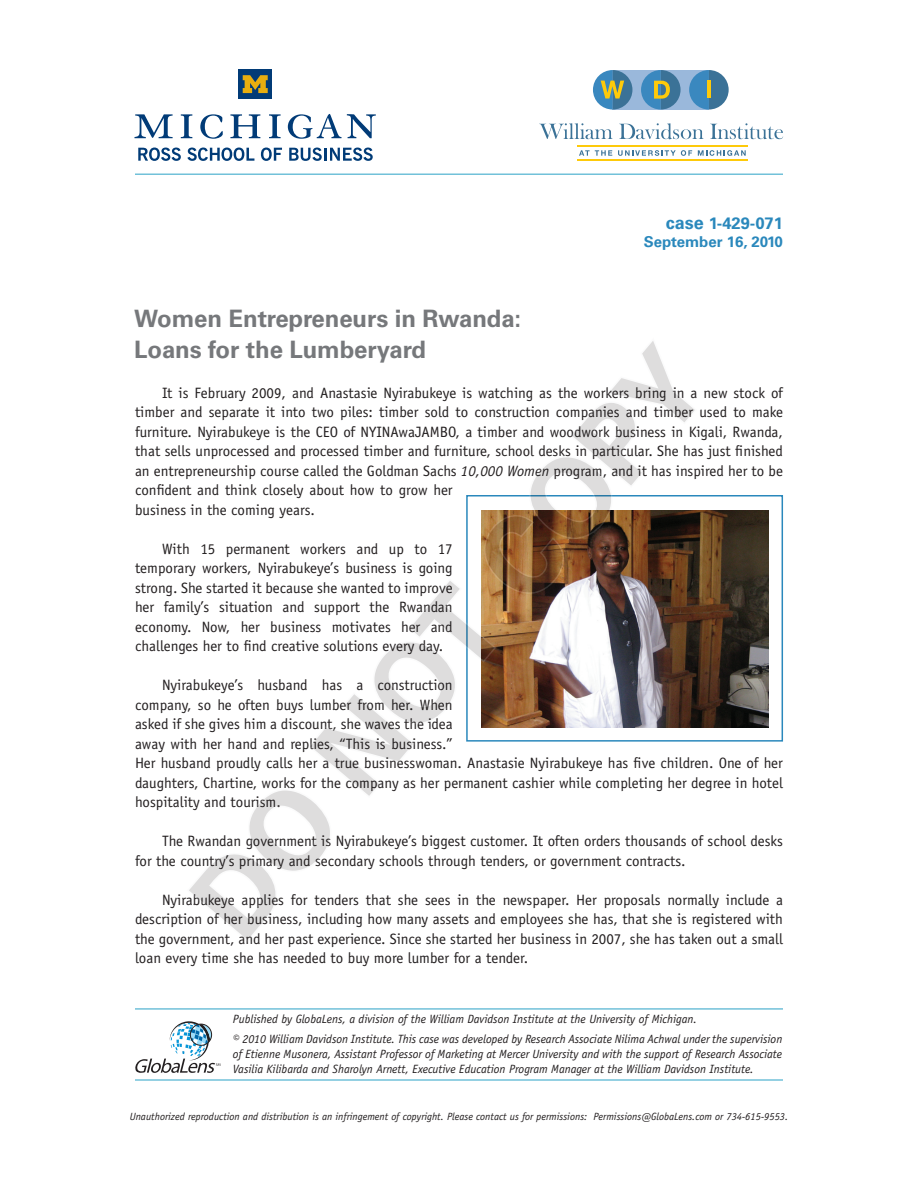
<style>
.page{position:relative;width:918px;height:1188px;background:#fff}
.page>*{position:absolute;margin:0;border:0;box-sizing:border-box;transform-origin:0 0}
.t1{font:700 106.5px "Univers LT Std";color:#231f20}
.t2{font:700 24px/31.5px "Univers LT Std";letter-spacing:-.005em;color:#76787b}
.t3{font:700 16.5px "Univers LT Std";color:#2a88bc}
.t4{font:15px/19.5px "Officina Sans Std";color:#231f20}
.t5{font:700 15px "Univers LT Std";color:#2a88bc}
.t6{font:italic 12px/19.8px "Officina Sans Std";letter-spacing:-.005em;color:#231f20}
.t7{font:italic 10.5px "Officina Sans Std";color:#231f20}
.s1{font-size:18px}
.s2{font-style:italic}
</style>
<div class="page">
<hr style="left:135px;top:1079px;width:648px;height:2px;background:#42accc">
<hr style="left:135px;top:174px;width:648px;height:1px;background:#42accc">
<svg style="left:135px;top:1021px;width:85px;height:52px"></svg>
<hr style="left:135px;top:1008px;width:648px;height:2px;background:#42accc">
<img style="left:699px;top:510px;width:70px;height:217px">
<svg style="left:135px;top:114px;width:38px;height:24px"></svg>
<svg style="left:181px;top:114px;width:11px;height:24px"></svg>
<svg style="left:200px;top:114px;width:23px;height:25px"></svg>
<svg style="left:230px;top:114px;width:30px;height:24px"></svg>
<svg style="left:269px;top:114px;width:12px;height:24px"></svg>
<svg style="left:288px;top:114px;width:88px;height:25px"></svg>
<div style="left:239px;top:70px;width:33px;height:29px;background:#013b77"></div>
<svg style="left:243px;top:75px;width:25px;height:18px"></svg>
<svg style="left:138px;top:148px;width:43px;height:13px"></svg>
<svg style="left:187px;top:148px;width:67px;height:13px"></svg>
<svg style="left:261px;top:148px;width:21px;height:13px"></svg>
<svg style="left:289px;top:148px;width:84px;height:13px"></svg>
<svg style="left:539px;top:123px;width:74px;height:16px"></svg>
<svg style="left:619px;top:123px;width:85px;height:16px"></svg>
<svg style="left:710px;top:123px;width:73px;height:16px"></svg>
<hr style="left:577px;top:160px;width:170px;height:1px;background:#feca0a">
<hr style="left:577px;top:145px;width:170px;height:1px;background:#feca0a">
<svg style="left:579px;top:150px;width:33px;height:6px"></svg>
<svg style="left:618px;top:150px;width:74px;height:6px"></svg>
<svg style="left:698px;top:150px;width:48px;height:6px"></svg>
<div style="left:661px;top:70px;width:48px;height:40px;background:#9ab8db"></div>
<div style="left:613px;top:70px;width:48px;height:40px;background:#9ab8db"></div>
<svg style="left:689px;top:70px;width:40px;height:40px"></svg>
<hr style="left:707px;top:80px;width:4px;height:18px;background:#feca0a">
<svg style="left:593px;top:70px;width:39px;height:40px"></svg>
<svg style="left:641px;top:70px;width:40px;height:40px"></svg>
<img style="left:466px;top:495px;width:233px;height:247px">
<p class="t3" style="left:666px;top:214px;width:119px"><span class="s1">case</span> 1-429-071</p>
<p class="t5" style="left:644px;top:233px;width:141px">September 16, 2010</p>
<h2 class="t2" style="left:134px;top:303px;width:389px">Women Entrepreneurs in Rwanda:<br>Loans for the Lumberyard</h2>
<h1 class="t1" style="left:167px;top:882px;width:729px;rotate:-50deg">DO NOT COPY</h1>
<p class="t4" style="left:135px;top:383px;width:650px;text-indent:27px">It is February 2009, and Anastasie Nyirabukeye is watching as the workers bring in a new stock of timber and separate it into two piles: timber sold to construction companies and timber used to make furniture. Nyirabukeye is the CEO of NYINAwaJAMBO, a timber and woodwork business in Kigali, Rwanda, that sells unprocessed and processed timber and furniture, school desks in particular. She has just finished an entrepreneurship course called the Goldman Sachs <span class="s2">10,000 Women</span> program, and it has inspired her to be confident and think closely about how to grow her<br>business in the coming years.</p>
<p class="t4" style="left:135px;top:539px;width:319px;text-align:justify;text-indent:27px">With 15 permanent workers and up to 17 temporary workers, Nyirabukeye’s business is going strong. She started it because she wanted to improve her family’s situation and support the Rwandan economy. Now, her business motivates her and challenges her to find creative solutions every day.</p>
<p class="t4" style="left:135px;top:676px;width:649px;text-indent:27px">Nyirabukeye’s husband has a construction<br>company, so he often buys lumber from her. When<br>asked if she gives him a discount, she waves the idea<br>away with her hand and replies, “This is business.”<br>Her husband proudly calls her a true businesswoman. Anastasie Nyirabukeye has five children. One of her daughters, Chartine, works for the company as her permanent cashier while completing her degree in hotel hospitality and tourism.</p>
<p class="t4" style="left:135px;top:832px;width:650px;text-indent:27px">The Rwandan government is Nyirabukeye’s biggest customer. It often orders thousands of school desks for the country’s primary and secondary schools through tenders, or government contracts.</p>
<p class="t4" style="left:135px;top:890px;width:650px;text-align:justify;text-indent:27px">Nyirabukeye applies for tenders that she sees in the newspaper. Her proposals normally include a description of her business, including how many assets and employees she has, that she is registered with the government, and her past experience. Since she started her business in 2007, she has taken out a small loan every time she has needed to buy more lumber for a tender.</p>
<p class="t6" style="left:233px;top:1009px;width:551px">Published by GlobaLens, a division of the William Davidson Institute at the University of Michigan.<br>© 2010 William Davidson Institute. This case was developed by Research Associate Nilima Achwal under the supervision</p>
<p class="t6" style="left:233px;top:1047px;width:551px;line-height:15px">of Etienne Musonera, Assistant Professor of Marketing at Mercer University and with the support of Research Associate<br>Vasilia Kilibarda and Sharolyn Arnett, Executive Education Program Manager at the William Davidson Institute.</p>
<p class="t7" style="left:130px;top:1110px;width:660px">Unauthorized reproduction and distribution is an infringement of copyright. Please contact us for permissions: Permissions@GlobaLens.com or 734-615-9553.</p>
</div>
